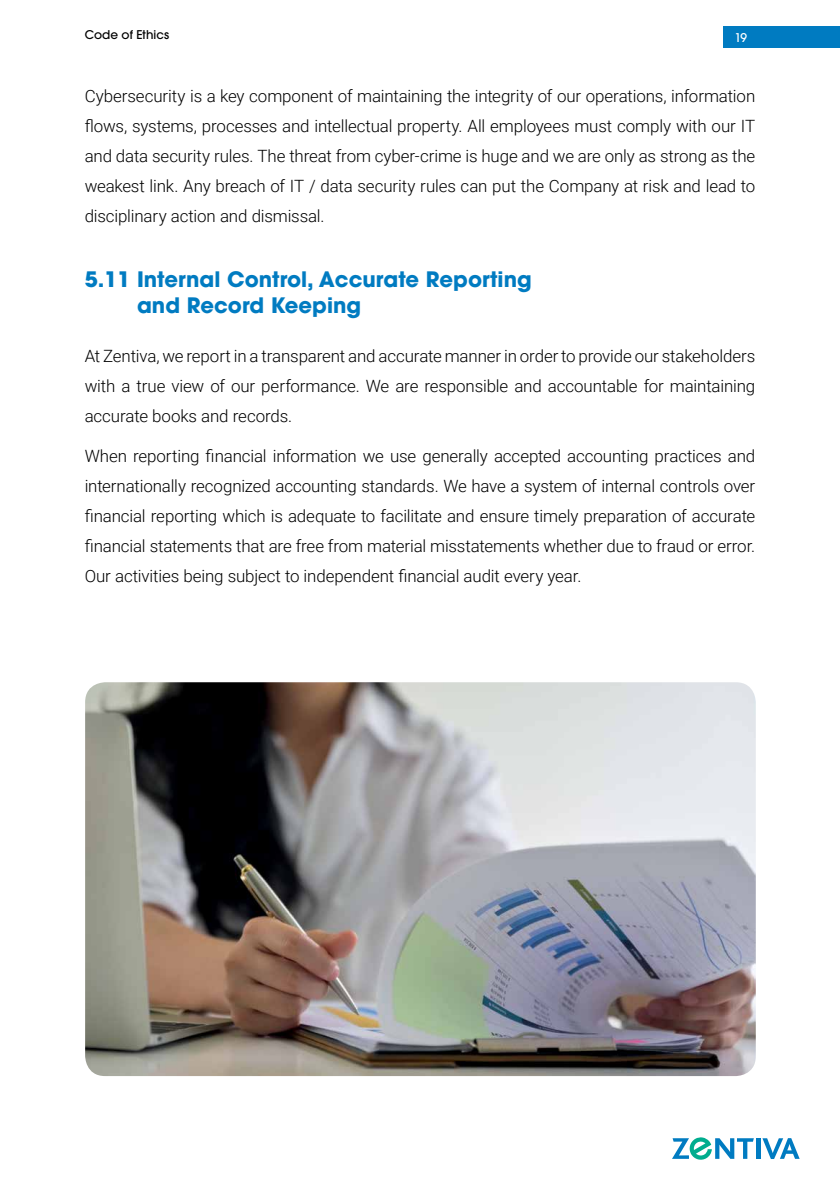
<style>
.page{position:relative;width:840px;height:1191px;background:#fff}
.page>*{position:absolute;margin:0;border:0;box-sizing:border-box;transform-origin:0 0}
.t1{font:700 21.2px/25.4px "ITC Avant Garde Pro";color:#007bc1}
.t2{font:300 17px/30px "Roboto";letter-spacing:-.01em;color:#000;text-align:justify}
.t3{font:500 12px "ITC Avant Garde Pro";letter-spacing:.01em;color:#000}
.t4{font:500 12px "ITC Avant Garde Pro";color:#fff}
</style>
<div class="page">
<img style="left:85px;top:682px;width:670px;height:394px">
<svg style="left:756px;top:1138px;width:3px;height:20px"></svg>
<svg style="left:762px;top:1138px;width:37px;height:21px"></svg>
<svg style="left:672px;top:1137px;width:81px;height:23px"></svg>
<div style="left:722px;top:26px;width:117px;height:22px;background:#007bc1"></div>
<p class="t3" style="left:85px;top:27px;width:86px">Code of Ethics</p>
<p class="t4" style="left:734px;top:30px;width:14px">19</p>
<p class="t2" style="left:85px;top:80px;width:671px">Cybersecurity is a key component of maintaining the integrity of our operations, information flows, systems, processes and intellectual property. All employees must comply with our IT and data security rules. The threat from cyber-crime is huge and we are only as strong as the weakest link. Any breach of IT / data security rules can put the Company at risk and lead to disciplinary action and dismissal.</p>
<p class="t1" style="left:137px;top:267px;width:396px;text-indent:-52px">5.11 I nternal Control, Accurate Reporting and Record Keeping</p>
<p class="t2" style="left:85px;top:340px;width:671px">At Zentiva, we report in a transparent and accurate manner in order to provide our stakeholders with a true view of our performance. We are responsible and accountable for maintaining accurate books and records.</p>
<p class="t2" style="left:85px;top:440px;width:671px">When reporting financial information we use generally accepted accounting practices and internationally recognized accounting standards. We have a system of internal controls over financial reporting which is adequate to facilitate and ensure timely preparation of accurate financial statements that are free from material misstatements whether due to fraud or error.<br>Our activities being subject to independent financial audit every year.</p>
</div>
